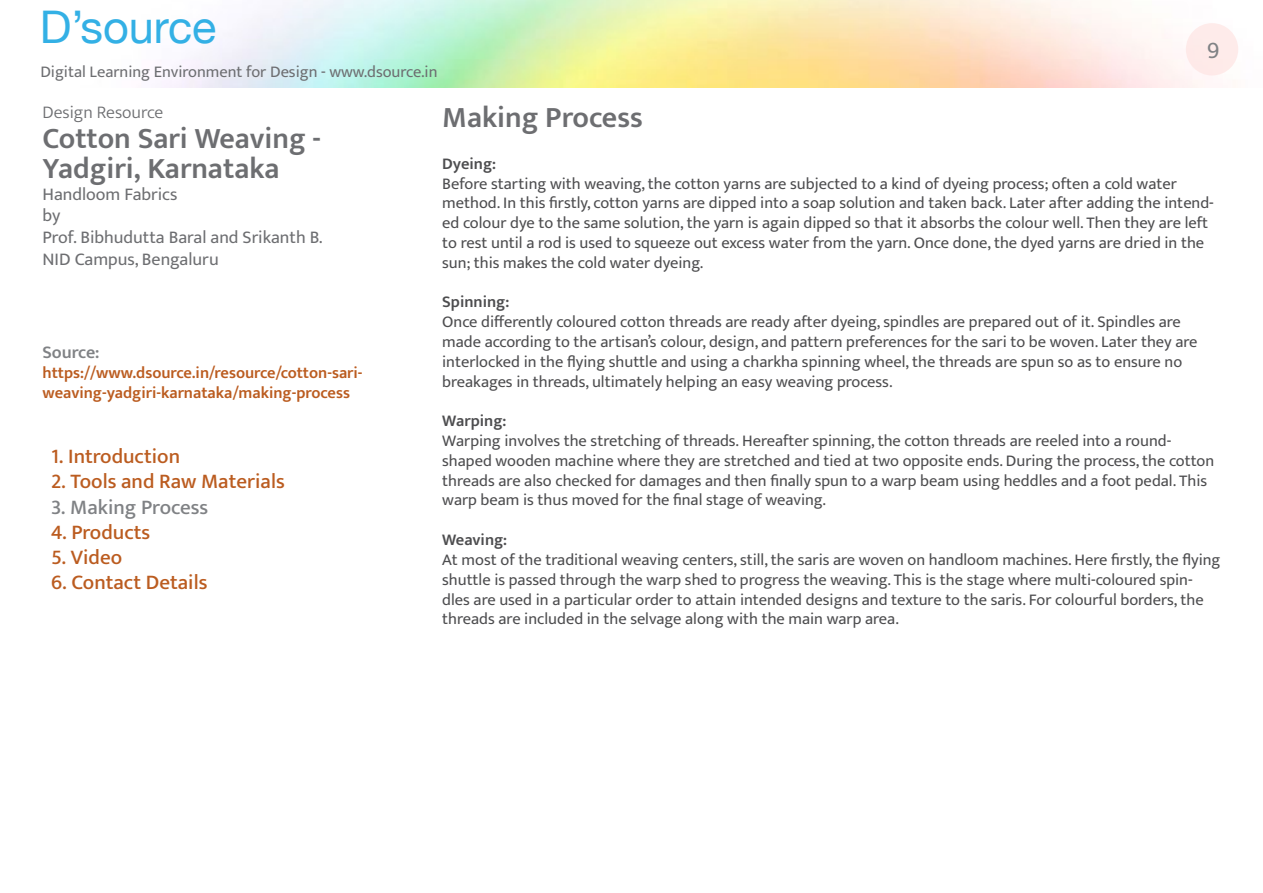
<style>
.page{position:relative;width:1263px;height:893px;background:#fff}
.page>*{position:absolute;margin:0;border:0;box-sizing:border-box;transform-origin:0 0}
.t1{font:45px "Helvetica Neue";color:#33b0e5}
.t2{font:600 30px/30px "Ek Mukta";color:#6d6e71}
.t3{font:24px "Ek Mukta";color:#808285}
.t4{font:500 21px "Ek Mukta";color:#bb5c20}
.t5{font:500 21px "Ek Mukta";color:#808285}
.t6{font:18px/21.6px "Ek Mukta";color:#6d6e71}
.t7{font:300 18px "Ek Mukta";color:#6d6e71}
.t8{font:600 18px "Ek Mukta";color:#808285}
.t9{font:16.5px/19.8px "Ek Mukta";color:#4d4d4f}
.t10{font:600 16.5px/19.8px "Ek Mukta";color:#bb5c20}
.t11{font:16.5px "Ek Mukta";color:#6d6e71}
.t12{font:600 16.5px "Ek Mukta";color:#4d4d4f}
</style>
<div class="page">
<div style="left:1186px;top:23px;width:52px;height:52px;background:#feebea;border-radius:50%"></div>
<h1 class="t1" style="left:40px;top:0;width:178px">D’source</h1>
<p class="t11" style="left:40px;top:62px;width:399px">Digital Learning Environment for Design - www.dsource.in</p>
<h3 class="t3" style="left:1207px;top:35px;width:14px">9</h3>
<p class="t7" style="left:43px;top:101px;width:122px">Design Resource</p>
<h2 class="t2" style="left:43px;top:123px;width:280px">Cotton Sari Weaving -<br>Yadgiri, Karnataka</h2>
<p class="t6" style="left:43px;top:183px;width:282px">Handloom Fabrics<br>by<br>Prof. Bibhudutta Baral and Srikanth B.<br>NID Campus, Bengaluru</p>
<p class="t8" style="left:43px;top:342px;width:59px">Source:</p>
<p class="t10" style="left:43px;top:363px;width:321px">https://www.dsource.in/resource/cotton-sari&shy;weaving-yadgiri-karnataka/making-process</p>
<p class="t4" style="left:51px;top:444px;width:131px">1. Introduction</p>
<p class="t4" style="left:51px;top:469px;width:235px">2. Tools and Raw Materials</p>
<p class="t5" style="left:51px;top:494px;width:159px">3. Making Process</p>
<p class="t4" style="left:51px;top:519px;width:101px">4. Products</p>
<p class="t4" style="left:51px;top:544px;width:73px">5. Video</p>
<p class="t4" style="left:51px;top:570px;width:158px">6. Contact Details</p>
<h2 class="t2" style="left:442px;top:102px;width:202px">Making Process</h2>
<p class="t12" style="left:442px;top:153px;width:55px">Dyeing:</p>
<p class="t9" style="left:442px;top:173px;width:773px">Before starting with weaving, the cotton yarns are subjected to a kind of dyeing process; often a cold water method. In this firstly, cotton yarns are dipped into a soap solution and taken back. Later after adding the intend&shy;ed colour dye to the same solution, the yarn is again dipped so that it absorbs the colour well. Then they are left to rest until a rod is used to squeeze out excess water from the yarn. Once done, the dyed yarns are dried in the sun; this makes the cold water dyeing.</p>
<p class="t12" style="left:442px;top:292px;width:69px">Spinning:</p>
<p class="t9" style="left:442px;top:312px;width:757px">Once differently coloured cotton threads are ready after dyeing, spindles are prepared out of it. Spindles are made according to the artisan’s colour, design, and pattern preferences for the sari to be woven. Later they are interlocked in the flying shuttle and using a charkha spinning wheel, the threads are spun so as to ensure no breakages in threads, ultimately helping an easy weaving process.</p>
<p class="t12" style="left:442px;top:411px;width:66px">Warping:</p>
<p class="t9" style="left:442px;top:430px;width:773px">Warping involves the stretching of threads. Hereafter spinning, the cotton threads are reeled into a round&shy;shaped wooden machine where they are stretched and tied at two opposite ends. During the process, the cotton threads are also checked for damages and then finally spun to a warp beam using heddles and a foot pedal. This warp beam is thus moved for the final stage of weaving.</p>
<p class="t12" style="left:442px;top:530px;width:66px">Weaving:</p>
<p class="t9" style="left:442px;top:549px;width:780px">At most of the traditional weaving centers, still, the saris are woven on handloom machines. Here firstly, the flying shuttle is passed through the warp shed to progress the weaving. This is the stage where multi-coloured spin&shy;dles are used in a particular order to attain intended designs and texture to the saris. For colourful borders, the threads are included in the selvage along with the main warp area.</p>
</div>
